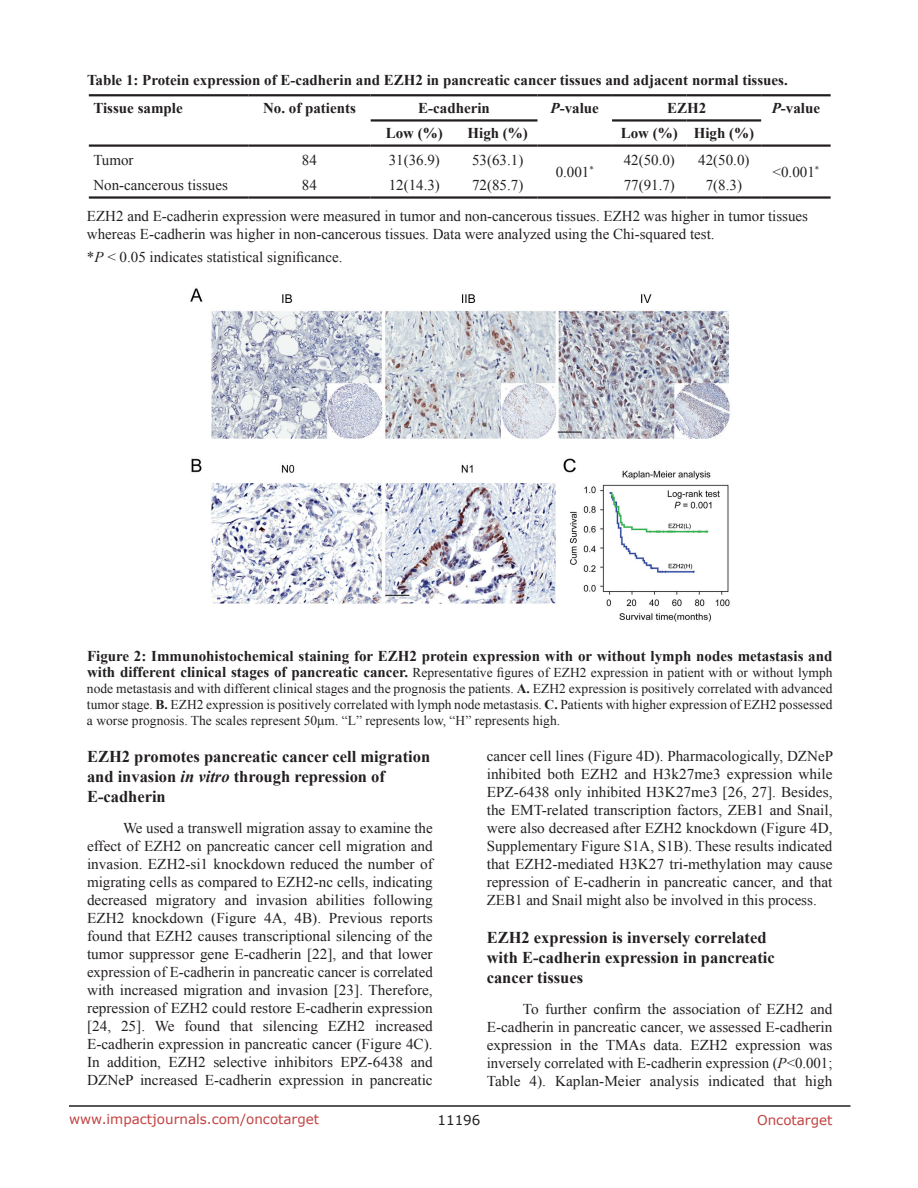
<style>
.page{position:relative;width:918px;height:1188px;background:#fff}
.page>*{position:absolute;margin:0;border:0;box-sizing:border-box;transform-origin:0 0}
.t1{font:700 16.5px/19.8px "Times New Roman";color:#231f20}
.t2{font:15px/18px "Times New Roman";color:#231f20;text-align:justify}
.t3{font:700 15px/27.8px "Times New Roman";color:#231f20}
.t4{font:13.5px/16.2px "Times New Roman";color:#231f20;text-align:justify}
.t5{font:13.5px "Verdana";color:#c24141}
.t6{font:13.5px "Verdana";color:#231f20}
.s1{font-style:italic}
.s2{font-weight:700;font-size:15px}
.s3{font-weight:700}
</style>
<div class="page">
<hr style="left:69px;top:1105px;width:781px;height:2px;background:#231f20">
<svg style="left:89px;top:96px;width:742px;height:26px"></svg>
<hr style="left:89px;top:94px;width:159px;height:2px;background:#231f20">
<hr style="left:248px;top:94px;width:123px;height:2px;background:#231f20">
<hr style="left:371px;top:94px;width:87px;height:2px;background:#231f20">
<hr style="left:458px;top:94px;width:80px;height:2px;background:#231f20">
<hr style="left:538px;top:94px;width:74px;height:2px;background:#231f20">
<hr style="left:612px;top:94px;width:75px;height:2px;background:#231f20">
<hr style="left:687px;top:94px;width:74px;height:2px;background:#231f20">
<hr style="left:761px;top:94px;width:70px;height:2px;background:#231f20">
<hr style="left:371px;top:119px;width:87px;height:3px;background:#231f20">
<hr style="left:458px;top:119px;width:80px;height:3px;background:#231f20">
<hr style="left:612px;top:119px;width:75px;height:3px;background:#231f20">
<hr style="left:687px;top:119px;width:74px;height:3px;background:#231f20">
<hr style="left:89px;top:144px;width:159px;height:3px;background:#231f20">
<hr style="left:248px;top:144px;width:123px;height:3px;background:#231f20">
<hr style="left:371px;top:144px;width:87px;height:3px;background:#231f20">
<hr style="left:458px;top:144px;width:80px;height:3px;background:#231f20">
<hr style="left:538px;top:144px;width:74px;height:3px;background:#231f20">
<hr style="left:612px;top:144px;width:75px;height:3px;background:#231f20">
<hr style="left:687px;top:144px;width:74px;height:3px;background:#231f20">
<hr style="left:761px;top:144px;width:70px;height:3px;background:#231f20">
<hr style="left:89px;top:196px;width:159px;height:3px;background:#231f20">
<hr style="left:248px;top:196px;width:123px;height:3px;background:#231f20">
<hr style="left:371px;top:196px;width:87px;height:3px;background:#231f20">
<hr style="left:458px;top:196px;width:80px;height:3px;background:#231f20">
<hr style="left:612px;top:196px;width:75px;height:3px;background:#231f20">
<hr style="left:687px;top:196px;width:74px;height:3px;background:#231f20">
<hr style="left:538px;top:196px;width:74px;height:3px;background:#231f20">
<hr style="left:761px;top:196px;width:70px;height:3px;background:#231f20">
<img style="left:190px;top:288px;width:540px;height:334px">
<p class="t3" style="left:93px;top:66px;width:696px;text-indent:-6px">Table 1: Protein expression of E-cadherin and EZH2 in pancreatic cancer tissues and adjacent normal tissues.<br>Tissue sample</p>
<p class="t3" style="left:263px;top:94px;width:94px">No. of patients</p>
<p class="t3" style="left:418px;top:94px;width:73px">E-cadherin</p>
<p class="t3" style="left:551px;top:94px;width:50px"><span class="s1">P</span>-value</p>
<p class="t3" style="left:667px;top:94px;width:41px">EZH2</p>
<p class="t3" style="left:772px;top:94px;width:50px"><span class="s1">P</span>-value</p>
<p class="t3" style="left:386px;top:119px;width:59px">Low (%)</p>
<p class="t3" style="left:468px;top:119px;width:62px">High (%)</p>
<p class="t3" style="left:621px;top:119px;width:135px">Low (%) High (%)</p>
<p class="t2" style="left:93px;top:150px;width:42px">Tumor</p>
<p class="t2" style="left:302px;top:150px;width:16px">84</p>
<p class="t2" style="left:389px;top:150px;width:53px">31(36.9)</p>
<p class="t2" style="left:472px;top:150px;width:53px">53(63.1)</p>
<p class="t2" style="left:624px;top:150px;width:53px">42(50.0)</p>
<p class="t2" style="left:698px;top:150px;width:53px">42(50.0)</p>
<p class="t2" style="left:556px;top:163px;width:40px">0.001<sup>*</sup></p>
<p class="t2" style="left:773px;top:163px;width:48px">&lt;0.001<sup>*</sup></p>
<p class="t2" style="left:87px;top:169px;width:723px;line-height:31.2px;text-indent:619px">7(8.3)<br>EZH2 and E-cadherin expression were measured in tumor and non-cancerous tissues. EZH2 was higher in tumor tissues</p>
<p class="t2" style="left:87px;top:223px;width:629px;line-height:22.5px">whereas E-cadherin was higher in non-cancerous tissues. Data were analyzed using the Chi-squared test. *<span class="s1">P</span> &lt; 0.05 indicates statistical significance.</p>
<p class="t2" style="left:93px;top:176px;width:136px">Non-cancerous tissues</p>
<p class="t2" style="left:302px;top:176px;width:16px">84</p>
<p class="t2" style="left:389px;top:176px;width:53px">12(14.3)</p>
<p class="t2" style="left:472px;top:176px;width:53px">72(85.7)</p>
<p class="t2" style="left:624px;top:176px;width:53px">77(91.7)</p>
<p class="t3" style="left:87px;top:641px;width:747px">Figure 2: Immunohistochemical staining for EZH2 protein expression with or without lymph nodes metastasis and</p>
<p class="t4" style="left:87px;top:664px;width:747px"><span class="s2">with different clinical stages of pancreatic cancer.</span> Representative figures of EZH2 expression in patient with or without lymph node metastasis and with different clinical stages and the prognosis the patients. <span class="s3">A.</span> EZH2 expression is positively correlated with advanced tumor stage. <span class="s3">B.</span> EZH2 expression is positively correlated with lymph node metastasis. <span class="s3">C.</span> Patients with higher expression of EZH2 possessed a worse prognosis. The scales represent 50μm. “L” represents low, “H” represents high.</p>
<p class="t1" style="left:87px;top:746px;width:345px">EZH2 promotes pancreatic cancer cell migration and invasion <span class="s1">in vitro</span> through repression of<br>E-cadherin</p>
<p class="t2" style="left:87px;top:819px;width:347px;text-indent:36px">We used a transwell migration assay to examine the effect of EZH2 on pancreatic cancer cell migration and invasion. EZH2-si1 knockdown reduced the number of migrating cells as compared to EZH2-nc cells, indicating decreased migratory and invasion abilities following EZH2 knockdown (Figure 4A, 4B). Previous reports found that EZH2 causes transcriptional silencing of the tumor suppressor gene E-cadherin [22], and that lower expression of E-cadherin in pancreatic cancer is correlated with increased migration and invasion [23]. Therefore, repression of EZH2 could restore E-cadherin expression [24, 25]. We found that silencing EZH2 increased E-cadherin expression in pancreatic cancer (Figure 4C).<br>In addition, EZH2 selective inhibitors EPZ-6438 and DZNeP increased E-cadherin expression in pancreatic</p>
<p class="t2" style="left:487px;top:747px;width:348px">cancer cell lines (Figure 4D). Pharmacologically, DZNeP inhibited both EZH2 and H3k27me3 expression while EPZ-6438 only inhibited H3K27me3 [26, 27]. Besides, the EMT-related transcription factors, ZEB1 and Snail, were also decreased after EZH2 knockdown (Figure 4D, Supplementary Figure S1A, S1B). These results indicated that EZH2-mediated H3K27 tri-methylation may cause repression of E-cadherin in pancreatic cancer, and that ZEB1 and Snail might also be involved in this process.</p>
<p class="t1" style="left:487px;top:927px;width:290px">EZH2 expression is inversely correlated with E-cadherin expression in pancreatic cancer tissues</p>
<p class="t2" style="left:487px;top:1000px;width:347px;text-indent:36px">To further confirm the association of EZH2 and E-cadherin in pancreatic cancer, we assessed E-cadherin expression in the TMAs data. EZH2 expression was inversely correlated with E-cadherin expression (<span class="s1">P</span>&lt;0.001; Table 4). Kaplan-Meier analysis indicated that high</p>
<p class="t5" style="left:69px;top:1110px;width:252px">www.impactjournals.com/oncotarget</p>
<p class="t6" style="left:438px;top:1111px;width:44px">11196</p>
<p class="t5" style="left:757px;top:1111px;width:77px">Oncotarget</p>
</div>
